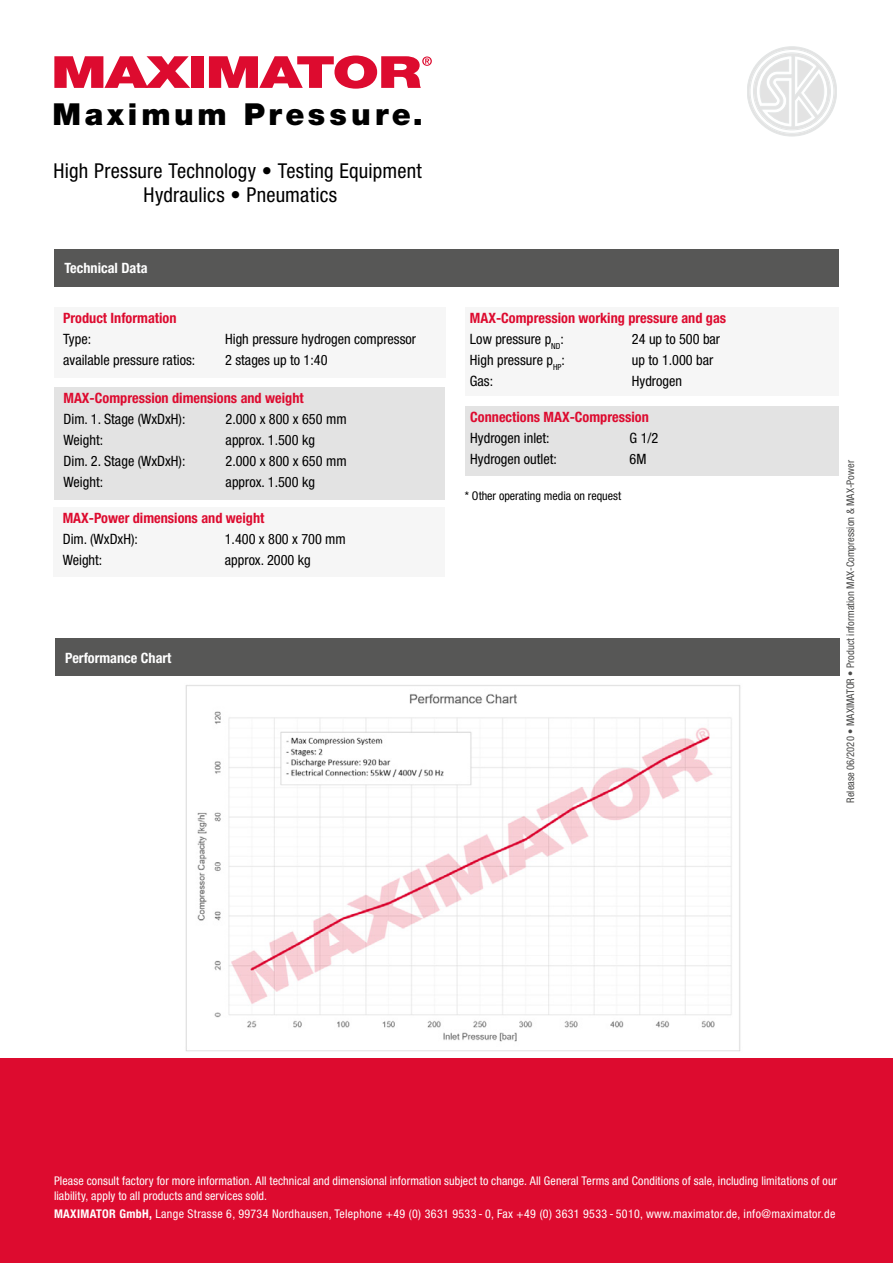
<style>
.page{position:relative;width:893px;height:1263px;background:#fff}
.page>*{position:absolute;margin:0;border:0;box-sizing:border-box;transform-origin:0 0}
.t1{font:900 30.3px "Helvetica Neue LT Std";letter-spacing:.125em;color:#000}
.t2{font:condensed 20.55px/24.6px "Helvetica Neue LT Std";letter-spacing:.01em;color:#000;text-align:center}
.t3{font:condensed 14.25px "Helvetica Neue LT Std";color:#000}
.t4{font:700 condensed 14.25px/21px "Helvetica Neue LT Std";color:#dd0b2f}
.t5{font:700 condensed 14.25px "Helvetica Neue LT Std";color:#fff}
.t6{font:condensed 12px/14.4px "Helvetica Neue LT Std";letter-spacing:.01em;color:#fff}
.t7{font:condensed 12px "Helvetica Neue LT Std";letter-spacing:.03em;color:#fff}
.t8{font:condensed 12px "Helvetica Neue LT Std";color:#000}
.t9{font:condensed 10.5px "Helvetica Neue LT Std";color:#4a4a49}
.s1{font-weight:400;color:#000}
.s2{font-weight:700}
</style>
<div class="page">
<div style="left:54px;top:508px;width:391px;height:69px;background:#f6f6f6"></div>
<div style="left:0;top:1058px;width:893px;height:205px;background:#dd0b2f"></div>
<div style="left:54px;top:249px;width:785px;height:37px;background:#575756"></div>
<div style="left:54px;top:308px;width:391px;height:70px;background:#f6f6f6"></div>
<div style="left:54px;top:387px;width:391px;height:113px;background:#e3e3e3"></div>
<svg style="left:749px;top:49px;width:86px;height:85px"></svg>
<svg style="left:54px;top:56px;width:136px;height:32px"></svg>
<div style="left:191px;top:56px;width:13px;height:32px;background:#dd0b2f"></div>
<svg style="left:209px;top:56px;width:223px;height:33px"></svg>
<div style="left:465px;top:308px;width:374px;height:88px;background:#f6f6f6"></div>
<div style="left:465px;top:406px;width:374px;height:70px;background:#e3e3e3"></div>
<img style="left:185px;top:685px;width:556px;height:367px">
<div style="left:55px;top:639px;width:785px;height:37px;background:#575756"></div>
<h1 class="t1" style="left:53px;top:96px;width:372px">Maximum Pressure.</h1>
<h2 class="t2" style="left:53px;top:158px;width:370px">High Pressure Technology • Testing Equipment<br>Hydraulics • Pneumatics</h2>
<p class="t5" style="left:65px;top:259px;width:85px">Technical Data</p>
<p class="t4" style="left:63px;top:307px;width:115px">Product Information</p>
<p class="t3" style="left:63px;top:331px;width:29px">Type:</p>
<p class="t3" style="left:225px;top:331px;width:192px">High pressure hydrogen compressor</p>
<p class="t3" style="left:63px;top:352px;width:134px">available pressure ratios:</p>
<p class="t3" style="left:225px;top:352px;width:104px">2 stages up to 1:40</p>
<p class="t4" style="left:64px;top:387px;width:242px">MAX-Compression dimensions and weight</p>
<p class="t3" style="left:64px;top:411px;width:123px">Dim. 1. Stage (WxDxH):</p>
<p class="t3" style="left:226px;top:411px;width:123px">2.000 x 800 x 650 mm</p>
<p class="t3" style="left:64px;top:432px;width:41px">Weight:</p>
<p class="t3" style="left:226px;top:432px;width:91px">approx. 1.500 kg</p>
<p class="t3" style="left:64px;top:453px;width:123px">Dim. 2. Stage (WxDxH):</p>
<p class="t3" style="left:226px;top:453px;width:123px">2.000 x 800 x 650 mm</p>
<p class="t3" style="left:64px;top:474px;width:41px">Weight:</p>
<p class="t3" style="left:226px;top:474px;width:91px">approx. 1.500 kg</p>
<p class="t4" style="left:63px;top:507px;width:203px">MAX-Power dimensions and weight</p>
<p class="t3" style="left:63px;top:531px;width:77px">Dim. (WxDxH):</p>
<p class="t3" style="left:225px;top:531px;width:123px">1.400 x 800 x 700 mm</p>
<p class="t3" style="left:63px;top:552px;width:41px">Weight:</p>
<p class="t3" style="left:225px;top:552px;width:88px">approx. 2000 kg</p>
<p class="t5" style="left:65px;top:649px;width:108px">Performance Chart</p>
<p class="t4" style="left:470px;top:307px;width:258px">MAX-Compression working pressure and gas<br><span class="s1">Low pressure p</span><sub>ND</sub><span class="s1">:</span></p>
<p class="t3" style="left:632px;top:331px;width:90px">24 up to 500 bar</p>
<p class="t3" style="left:470px;top:352px;width:96px">High pressure p<sub>HP</sub>:</p>
<p class="t3" style="left:632px;top:352px;width:83px">up to 1.000 bar</p>
<p class="t3" style="left:470px;top:373px;width:25px">Gas:</p>
<p class="t3" style="left:632px;top:373px;width:52px">Hydrogen</p>
<p class="t4" style="left:470px;top:406px;width:180px">Connections MAX-Compression</p>
<p class="t3" style="left:470px;top:429px;width:81px">Hydrogen inlet:</p>
<p class="t3" style="left:630px;top:429px;width:30px">G 1/2</p>
<p class="t3" style="left:470px;top:450px;width:88px">Hydrogen outlet:</p>
<p class="t3" style="left:630px;top:450px;width:18px">6M</p>
<p class="t8" style="left:465px;top:488px;width:158px">* Other operating media on request</p>
<p class="t9" style="left:844px;top:803px;width:344px;rotate:-90deg">Release 06/2020 • MAXIMATOR • Product information MAX-Compression &amp; MAX-Power</p>
<p class="t6" style="left:54px;top:1174px;width:785px">Please consult factory for more information. All technical and dimensional information subject to change. All General Terms and Conditions of sale, including limitations of our liability, apply to all products and services sold.</p>
<p class="t7" style="left:54px;top:1206px;width:783px"><span class="s2">MAXIMATOR GmbH,</span> Lange Strasse 6, 99734 Nordhausen, Telephone +49 (0) 3631 9533 - 0, Fax +49 (0) 3631 9533 - 5010, www.maximator.de, info@maximator.de</p>
</div>
